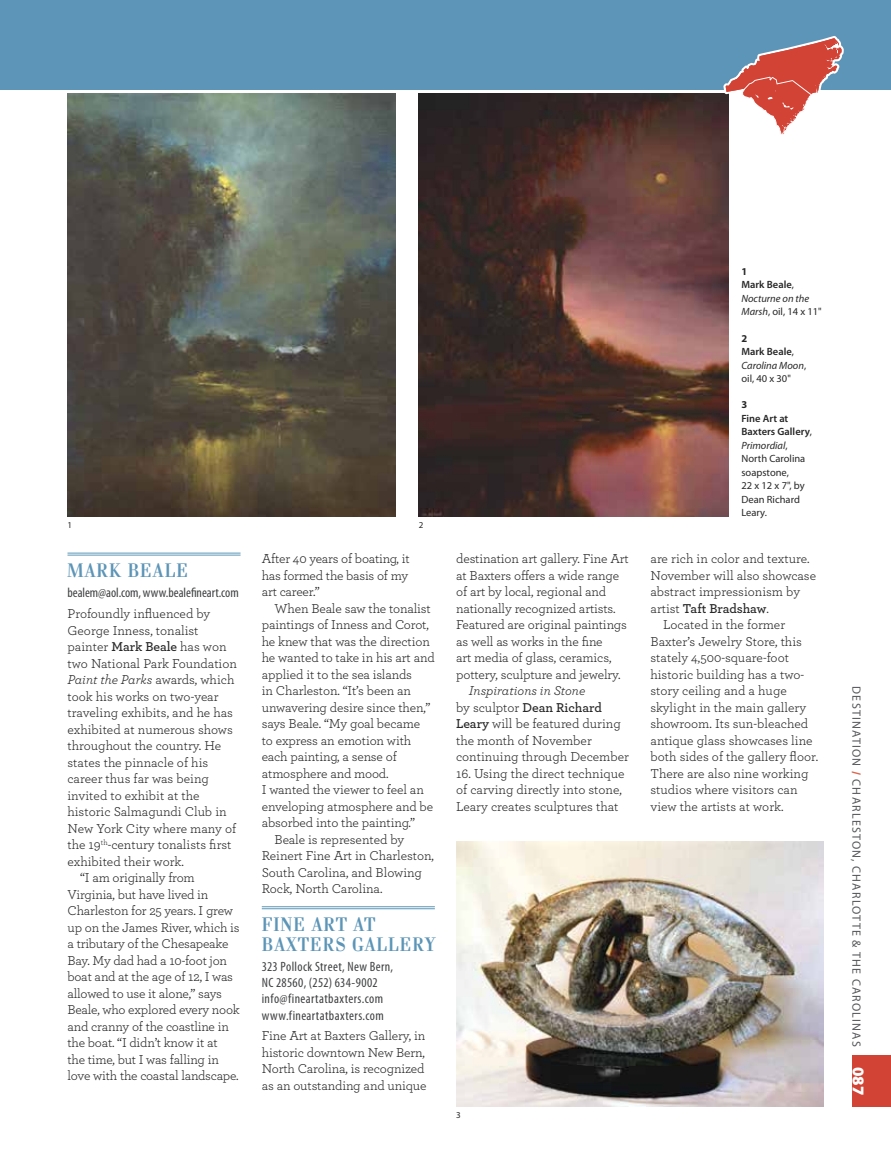
<style>
.page{position:relative;width:891px;height:1161px;background:#fff}
.page>*{position:absolute;margin:0;border:0;box-sizing:border-box;transform-origin:0 0}
.t1{font:700 18px/20.1px "Danubia OT";letter-spacing:.06em;color:#5c95b7}
.t2{font:900 16.5px "Myriad Pro";color:#fff}
.t3{font:13.5px/16.5px "Archer";letter-spacing:-.01em;color:#272727}
.t4{font:condensed 13.5px/16.2px "Myriad Pro";letter-spacing:.025em;color:#3f4042}
.t5{font:condensed 13.5px "Myriad Pro";letter-spacing:-.005em;color:#3f4042}
.t6{font:italic 13.5px "Archer";color:#272727}
.t7{font:600 13.5px "Archer";letter-spacing:-.01em;color:#272727}
.t8{font:12px "Myriad Pro";letter-spacing:.1em;color:#56575a}
.t9{font:10.5px/13.5px "Myriad Pro";color:#272727}
.t10{font:italic 10.5px/13.5px "Myriad Pro";color:#272727}
.t11{font:700 10.5px "Myriad Pro";color:#272727}
.t12{font:9px "Myriad Pro";color:#272727}
.s1{font-weight:600}
.s2{font-style:normal}
.s3{font-style:italic}
.s4{font-weight:700;font-style:normal}
.s5{font-weight:600;font-style:normal}
.s6{font-weight:700}
.s7{font-weight:400}
.s8{font-weight:900;color:#db6850}
</style>
<div class="page">
<hr style="left:68px;top:553px;width:173px;height:1px;background:#5c95b7">
<hr style="left:68px;top:555px;width:173px;height:1px;background:#5c95b7">
<hr style="left:262px;top:906px;width:173px;height:1px;background:#5c95b7">
<hr style="left:262px;top:908px;width:173px;height:1px;background:#5c95b7">
<img style="left:456px;top:842px;width:368px;height:265px">
<img style="left:67px;top:94px;width:328px;height:422px">
<img style="left:419px;top:94px;width:310px;height:422px">
<div style="left:0;top:0;width:891px;height:90px;background:#5c95b7"></div>
<div style="left:853px;top:1055px;width:38px;height:52px;background:#d24235"></div>
<svg style="left:723px;top:36px;width:121px;height:101px"></svg>
<p class="t12" style="left:68px;top:520px;width:6px">1</p>
<p class="t12" style="left:419px;top:520px;width:6px">2</p>
<h1 class="t1" style="left:68px;top:560px;width:122px">MARK BEALE</h1>
<p class="t5" style="left:68px;top:586px;width:173px">bealem@aol.com, www.bealefineart.com</p>
<p class="t3" style="left:68px;top:605px;width:144px">Profoundly influenced by</p>
<p class="t3" style="left:68px;top:621px;width:133px">George Inness, tonalist</p>
<p class="t3" style="left:68px;top:638px;width:161px">painter <span class="s1">Mark Beale</span> has won</p>
<p class="t3" style="left:68px;top:654px;width:171px">two National Park Foundation</p>
<p class="t6" style="left:68px;top:670px;width:169px">Paint the Parks <span class="s2">awards, which</span></p>
<p class="t3" style="left:68px;top:687px;width:153px">took his works on two-year</p>
<p class="t3" style="left:68px;top:704px;width:167px">traveling exhibits, and he has</p>
<p class="t3" style="left:68px;top:720px;width:167px">exhibited at numerous shows</p>
<p class="t3" style="left:68px;top:737px;width:155px">throughout the country. He</p>
<p class="t3" style="left:68px;top:753px;width:142px">states the pinnacle of his</p>
<p class="t3" style="left:68px;top:770px;width:143px">career thus far was being</p>
<p class="t3" style="left:68px;top:786px;width:134px">invited to exhibit at the</p>
<p class="t3" style="left:68px;top:803px;width:161px">historic Salmagundi Club in</p>
<p class="t3" style="left:68px;top:819px;width:170px">New York City where many of</p>
<p class="t3" style="left:68px;top:836px;width:166px">the 19<sup>th</sup>-century tonalists first</p>
<p class="t3" style="left:67px;top:852px;width:118px">exhibited their work.</p>
<p class="t3" style="left:80px;top:869px;width:116px">“I am originally from</p>
<p class="t3" style="left:67px;top:885px;width:142px">Virginia, but have lived in</p>
<p class="t3" style="left:67px;top:902px;width:167px">Charleston for 25 years. I grew</p>
<p class="t3" style="left:67px;top:918px;width:173px">up on the James River, which is</p>
<p class="t3" style="left:67px;top:935px;width:163px">a tributary of the Chesapeake</p>
<p class="t3" style="left:67px;top:951px;width:161px">Bay. My dad had a 10-foot jon</p>
<p class="t3" style="left:67px;top:968px;width:167px">boat and at the age of 12, I was</p>
<p class="t3" style="left:67px;top:984px;width:156px">allowed to use it alone,” says</p>
<p class="t3" style="left:67px;top:1001px;width:174px">Beale, who explored every nook</p>
<p class="t3" style="left:67px;top:1017px;width:163px">and cranny of the coastline in</p>
<p class="t3" style="left:67px;top:1034px;width:152px">the boat. “I didn’t know it at</p>
<p class="t3" style="left:67px;top:1050px;width:153px">the time, but I was falling in</p>
<p class="t3" style="left:67px;top:1067px;width:173px">love with the coastal landscape.</p>
<p class="t3" style="left:262px;top:550px;width:149px;text-align:justify">After 40 years of boating, it has formed the basis of my art career.”</p>
<p class="t3" style="left:275px;top:600px;width:158px">When Beale saw the tonalist</p>
<p class="t3" style="left:262px;top:616px;width:169px">paintings of Inness and Corot,</p>
<p class="t3" style="left:262px;top:633px;width:170px">he knew that was the direction</p>
<p class="t3" style="left:262px;top:649px;width:174px">he wanted to take in his art and</p>
<p class="t3" style="left:262px;top:666px;width:152px">applied it to the sea islands</p>
<p class="t3" style="left:262px;top:682px;width:151px">in Charleston. “It’s been an</p>
<p class="t3" style="left:262px;top:698px;width:170px">unwavering desire since then,”</p>
<p class="t3" style="left:262px;top:715px;width:160px">says Beale. “My goal became</p>
<p class="t3" style="left:262px;top:731px;width:151px">to express an emotion with</p>
<p class="t3" style="left:262px;top:748px;width:137px">each painting, a sense of</p>
<p class="t3" style="left:262px;top:764px;width:128px">atmosphere and mood.</p>
<p class="t3" style="left:262px;top:781px;width:164px">I wanted the viewer to feel an</p>
<p class="t3" style="left:262px;top:797px;width:173px">enveloping atmosphere and be</p>
<p class="t3" style="left:262px;top:814px;width:155px">absorbed into the painting.”</p>
<p class="t3" style="left:275px;top:830px;width:131px">Beale is represented by</p>
<p class="t3" style="left:262px;top:847px;width:174px">Reinert Fine Art in Charleston,</p>
<p class="t3" style="left:262px;top:863px;width:162px">South Carolina, and Blowing</p>
<p class="t3" style="left:262px;top:880px;width:122px">Rock, North Carolina.</p>
<h1 class="t1" style="left:262px;top:913px;width:174px">FINE ART AT<br>BAXTERS GALLERY</h1>
<p class="t4" style="left:262px;top:959px;width:133px">323 Pollock Street, New Bern,<br>NC 28560, (252) 634-9002 info@fineartatbaxters.com www.fineartatbaxters.com</p>
<p class="t3" style="left:262px;top:1027px;width:166px">Fine Art at Baxters Gallery, in historic downtown New Bern,<br>North Carolina, is recognized as an outstanding and unique</p>
<p class="t3" style="left:456px;top:550px;width:174px">destination art gallery. Fine Art at Baxters offers a wide range of art by local, regional and nationally recognized artists.<br>Featured are original paintings as well as works in the fine<br>art media of glass, ceramics, pottery, sculpture and jewelry.</p>
<p class="t3" style="left:456px;top:682px;width:174px;text-indent:13px"><span class="s3">Inspirations in Stone<br></span>by sculptor <span class="s1">Dean Richard<br>Leary</span> will be featured during the month of November continuing through December</p>
<p class="t3" style="left:456px;top:764px;width:170px">16. Using the direct technique of carving directly into stone,<br>Leary creates sculptures that</p>
<p class="t12" style="left:456px;top:1110px;width:6px">3</p>
<p class="t10" style="left:742px;top:265px;width:82px"><span class="s4">1<br></span><span class="s5">Mark Beale</span><span class="s2">,<br></span>Nocturne on the<br>Marsh<span class="s2">, oil, 14 x 11"</span></p>
<p class="t9" style="left:742px;top:332px;width:66px"><span class="s6">2<br></span><span class="s1">Mark Beale</span>,<br><span class="s3">Carolina Moon</span>, oil, 40 x 30"</p>
<p class="t11" style="left:742px;top:399px;width:7px">3</p>
<p class="t9" style="left:742px;top:412px;width:72px"><span class="s1">Fine Art at<br>Baxters Gallery</span>,<br><span class="s3">Primordial</span>,<br>North Carolina soapstone,<br>22 x 12 x 7", by<br>Dean Richard<br>Leary.</p>
<p class="t3" style="left:650px;top:550px;width:161px">are rich in color and texture.</p>
<p class="t3" style="left:650px;top:566px;width:167px">November will also showcase</p>
<p class="t3" style="left:650px;top:583px;width:151px">abstract impressionism by</p>
<p class="t7" style="left:650px;top:598px;width:120px"><span class="s7">artist</span> Taft Bradshaw<span class="s7">.</span></p>
<p class="t3" style="left:663px;top:616px;width:123px">Located in the former</p>
<p class="t3" style="left:650px;top:632px;width:153px">Baxter’s Jewelry Store, this</p>
<p class="t3" style="left:650px;top:649px;width:140px">stately 4,500-square-foot</p>
<p class="t3" style="left:650px;top:665px;width:155px">historic building has a two-</p>
<p class="t3" style="left:650px;top:682px;width:138px">story ceiling and a huge</p>
<p class="t3" style="left:650px;top:698px;width:157px">skylight in the main gallery</p>
<p class="t3" style="left:650px;top:715px;width:159px">showroom. Its sun-bleached</p>
<p class="t3" style="left:650px;top:731px;width:164px">antique glass showcases line</p>
<p class="t3" style="left:650px;top:748px;width:169px">both sides of the gallery floor.</p>
<p class="t3" style="left:650px;top:764px;width:160px">There are also nine working</p>
<p class="t3" style="left:650px;top:781px;width:149px">studios where visitors can</p>
<p class="t3" style="left:650px;top:797px;width:135px">view the artists at work.</p>
<p class="t8" style="left:863px;top:686px;width:362px;rotate:90deg">DESTINATION <span class="s8">/</span> CHARLESTON, CHARLOTTE &amp; THE CAROLINAS</p>
<p class="t2" style="left:868px;top:1067px;width:30px;rotate:90deg">087</p>
</div>
